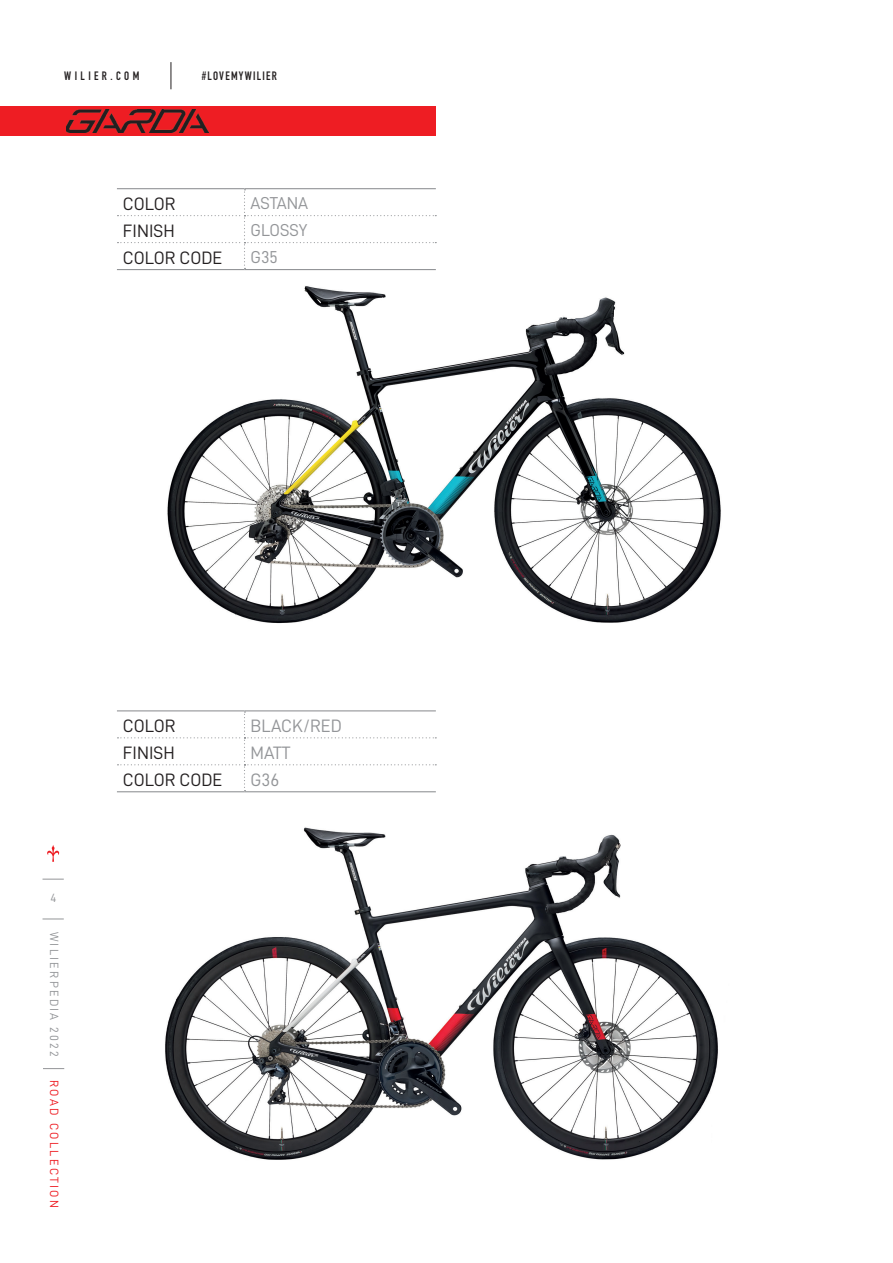
<style>
.page{position:relative;width:893px;height:1263px;background:#fff}
.page>*{position:absolute;margin:0;border:0;box-sizing:border-box;transform-origin:0 0}
.t1{font:18px "D DIN";color:#231f20}
.t2{font:18px "D DIN";color:#939598}
.t3{font:17.25px "D DIN";color:#939598}
.t4{font:12px "D DIN";letter-spacing:.19em;color:#939598}
.t5{font:12px "D DIN";letter-spacing:.19em;color:#ee1d23}
.t6{font:12px "DIN Engschrift Std";letter-spacing:.105em;color:#231f20}
.t7{font:12px "DIN Engschrift Std";letter-spacing:.285em;color:#231f20}
</style>
<div class="page">
<div style="left:0;top:106px;width:436px;height:30px;background:#ee1d23"></div>
<svg style="left:43px;top:1068px;width:21px;height:1px"></svg>
<svg style="left:43px;top:918px;width:21px;height:1px"></svg>
<svg style="left:43px;top:879px;width:21px;height:1px"></svg>
<svg style="left:47px;top:845px;width:13px;height:17px"></svg>
<svg style="left:171px;top:62px;width:1px;height:27px"></svg>
<img style="left:66px;top:110px;width:142px;height:22px">
<img style="left:167px;top:286px;width:554px;height:338px">
<img style="left:165px;top:827px;width:553px;height:333px">
<hr style="left:117px;top:269px;width:127px;height:1px;background:#939598">
<hr style="left:244px;top:269px;width:192px;height:1px;background:#939598">
<svg style="left:117px;top:189px;width:319px;height:80px"></svg>
<hr style="left:117px;top:188px;width:127px;height:1px;background:#939598">
<hr style="left:244px;top:188px;width:192px;height:1px;background:#939598">
<hr style="left:117px;top:791px;width:127px;height:1px;background:#939598">
<hr style="left:244px;top:791px;width:192px;height:1px;background:#939598">
<svg style="left:117px;top:711px;width:319px;height:80px"></svg>
<hr style="left:117px;top:710px;width:127px;height:1px;background:#939598">
<hr style="left:244px;top:710px;width:192px;height:1px;background:#939598">
<p class="t7" style="left:64px;top:69px;width:77px">WILIER.COM</p>
<p class="t6" style="left:202px;top:69px;width:77px">#LOVEMYWILIER</p>
<p class="t1" style="left:123px;top:194px;width:54px">COLOR</p>
<p class="t3" style="left:250px;top:194px;width:59px">ASTANA</p>
<p class="t1" style="left:123px;top:221px;width:53px">FINISH</p>
<p class="t3" style="left:250px;top:221px;width:58px">GLOSSY</p>
<p class="t1" style="left:123px;top:248px;width:101px">COLOR CODE</p>
<p class="t3" style="left:250px;top:248px;width:29px">G35</p>
<p class="t4" style="left:51px;top:891px;width:7px">4</p>
<p class="t4" style="left:61px;top:932px;width:127px;rotate:90deg">WILIERPEDIA 2022</p>
<p class="t5" style="left:61px;top:1080px;width:129px;rotate:90deg">ROAD COLLECTION</p>
<p class="t1" style="left:123px;top:716px;width:54px">COLOR</p>
<p class="t2" style="left:250px;top:716px;width:93px">BLACK/RED</p>
<p class="t1" style="left:123px;top:743px;width:53px">FINISH</p>
<p class="t2" style="left:250px;top:743px;width:41px">MATT</p>
<p class="t1" style="left:123px;top:770px;width:101px">COLOR CODE</p>
<p class="t2" style="left:250px;top:770px;width:30px">G36</p>
</div>
